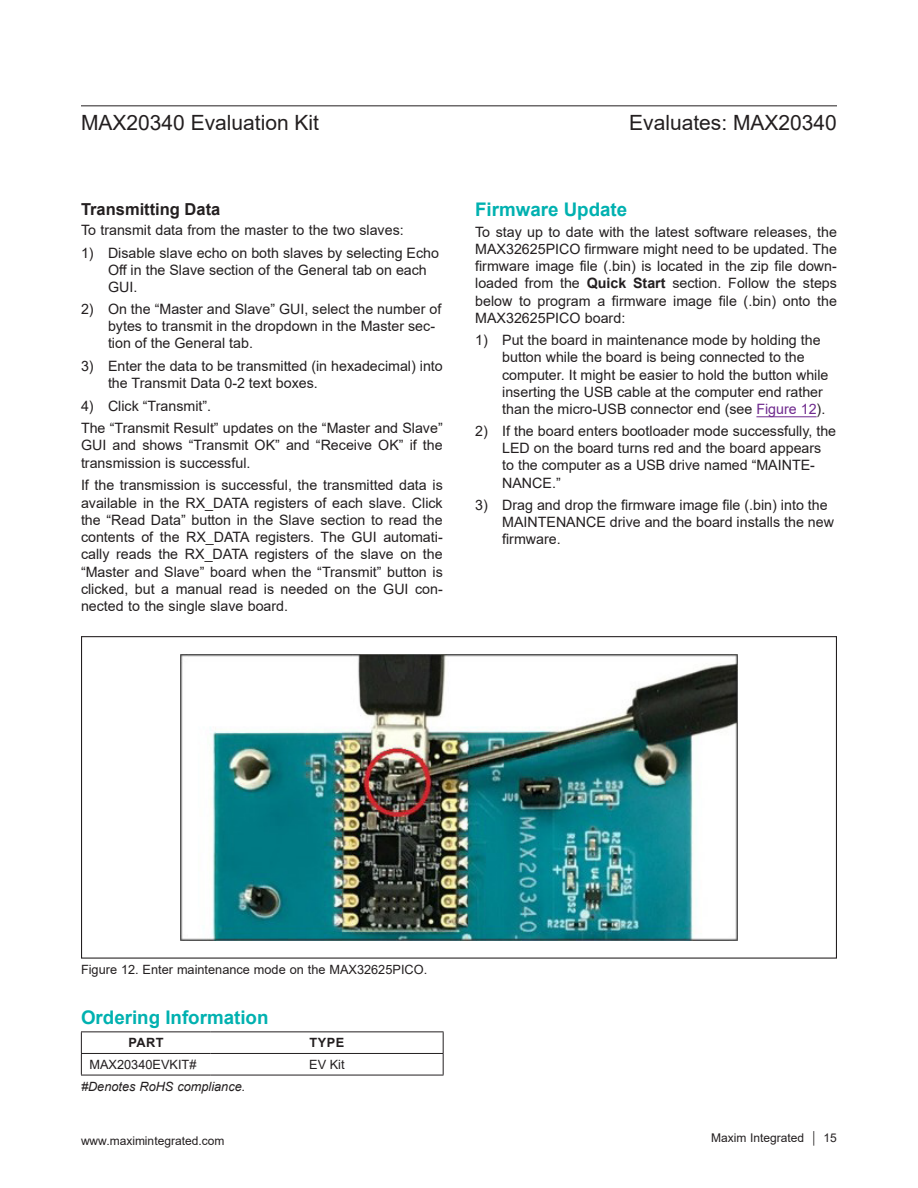
<style>
.page{position:relative;width:918px;height:1188px;background:#fff}
.page>*{position:absolute;margin:0;border:0;box-sizing:border-box;transform-origin:0 0}
.t1{font:21px "Arial";color:#231f20}
.H1{font:700 18.75px "Arial";color:#00b1b0}
.H2{font:700 16.5px "Arial";color:#231f20}
.Body_Text{font:14.25px/17.1px "Arial";color:#231f20}
.Caption_-_Figures{font:12.75px "Arial";color:#231f20}
.Caption{font:italic 12.75px "Arial";color:#231f20}
.Table_Text{font:12.75px "Arial";color:#231f20}
.Table_Header{font:700 12.75px "Arial";letter-spacing:.035em;color:#231f20}
.Table_Text__Center{font:12.75px "Arial";color:#231f20}
.t2{font:12px "Arial";color:#231f20}
.s1{font-weight:700}
.s2{color:#6e298d}
</style>
<div class="page">
<hr style="left:81px;top:105px;width:756px;height:1px;background:#231f20">
<hr style="left:756px;top:417px;width:61px;height:1px;background:#6e298d">
<hr style="left:81px;top:1031px;width:130px;height:1px;background:#231f20">
<hr style="left:211px;top:1031px;width:233px;height:1px;background:#231f20">
<hr style="left:81px;top:1053px;width:130px;height:1px;background:#231f20">
<svg style="left:81px;top:1032px;width:1px;height:43px"></svg>
<hr style="left:211px;top:1053px;width:233px;height:1px;background:#231f20">
<svg style="left:443px;top:1032px;width:1px;height:43px"></svg>
<hr style="left:81px;top:1075px;width:130px;height:1px;background:#231f20">
<hr style="left:211px;top:1075px;width:233px;height:1px;background:#231f20">
<img style="left:180px;top:654px;width:558px;height:286px">
<h1 class="t1" style="left:81px;top:108px;width:240px">MAX20340 Evaluation Kit</h1>
<h1 class="t1" style="left:629px;top:108px;width:209px">Evaluates: MAX20340</h1>
<p class="H2" style="left:81px;top:197px;width:141px">Transmitting Data</p>
<p class="Body_Text" style="left:81px;top:221px;width:324px">To transmit data from the master to the two slaves:</p>
<p class="Body_Text" style="left:108px;top:244px;width:333px;text-indent:-27px">1) Disable slave echo on both slaves by selecting Echo<br>Off in the Slave section of the General tab on each<br>GUI.</p>
<p class="Body_Text" style="left:108px;top:301px;width:335px;text-indent:-27px">2) On the “Master and Slave” GUI, select the number of bytes to transmit in the dropdown in the Master sec&shy;tion of the General tab.</p>
<p class="Body_Text" style="left:108px;top:357px;width:336px;text-indent:-27px">3) Enter the data to be transmitted (in hexadecimal) into the Transmit Data 0-2 text boxes.</p>
<p class="Body_Text" style="left:81px;top:397px;width:132px">4) Click “Transmit”.</p>
<p class="Body_Text" style="left:81px;top:419px;width:363px;text-align:justify">The “Transmit Result” updates on the “Master and Slave” GUI and shows “Transmit OK” and “Receive OK” if the transmission is successful.</p>
<p class="Body_Text" style="left:81px;top:477px;width:363px;text-align:justify">If the transmission is successful, the transmitted data is available in the RX_DATA registers of each slave. Click the “Read Data” button in the Slave section to read the contents of the RX_DATA registers. The GUI automati&shy;cally reads the RX_DATA registers of the slave on the “Master and Slave” board when the “Transmit” button is clicked, but a manual read is needed on the GUI con&shy;nected to the single slave board.</p>
<p class="H1" style="left:475px;top:196px;width:154px">Firmware Update</p>
<p class="Body_Text" style="left:475px;top:223px;width:363px;text-align:justify">To stay up to date with the latest software releases, the MAX32625PICO firmware might need to be updated. The firmware image file (.bin) is located in the zip file down&shy;loaded from the <span class="s1">Quick Start</span> section. Follow the steps below to program a firmware image file (.bin) onto the MAX32625PICO board:</p>
<p class="Body_Text" style="left:502px;top:332px;width:328px;text-indent:-27px">1) Put the board in maintenance mode by holding the button while the board is being connected to the computer. It might be easier to hold the button while inserting the USB cable at the computer end rather than the micro-USB connector end (see <span class="s2">Figure 12</span>).</p>
<p class="Body_Text" style="left:502px;top:423px;width:336px;text-indent:-27px">2) If the board enters bootloader mode successfully, the LED on the board turns red and the board appears to the computer as a USB drive named “MAINTE-NANCE.”</p>
<p class="Body_Text" style="left:502px;top:496px;width:333px;text-indent:-27px">3) Drag and drop the firmware image file (.bin) into the<br>MAINTENANCE drive and the board installs the new firmware.</p>
<p class="Caption_-_Figures" style="left:81px;top:960px;width:348px">Figure 12. Enter maintenance mode on the MAX32625PICO.</p>
<p class="H1" style="left:81px;top:1004px;width:189px">Ordering Information</p>
<p class="Table_Header" style="left:129px;top:1034px;width:37px">PART</p>
<p class="Table_Header" style="left:310px;top:1034px;width:36px">TYPE</p>
<p class="Table_Text" style="left:89px;top:1056px;width:109px">MAX20340EVKIT#</p>
<p class="Table_Text__Center" style="left:309px;top:1056px;width:37px">EV Kit</p>
<p class="Caption" style="left:81px;top:1078px;width:166px">#Denotes RoHS compliance.</p>
<p class="t2" style="left:81px;top:1132px;width:145px">www.maximintegrated.com</p>
<p class="t2" style="left:711px;top:1129px;width:127px">Maxim Integrated │ 15</p>
</div>
